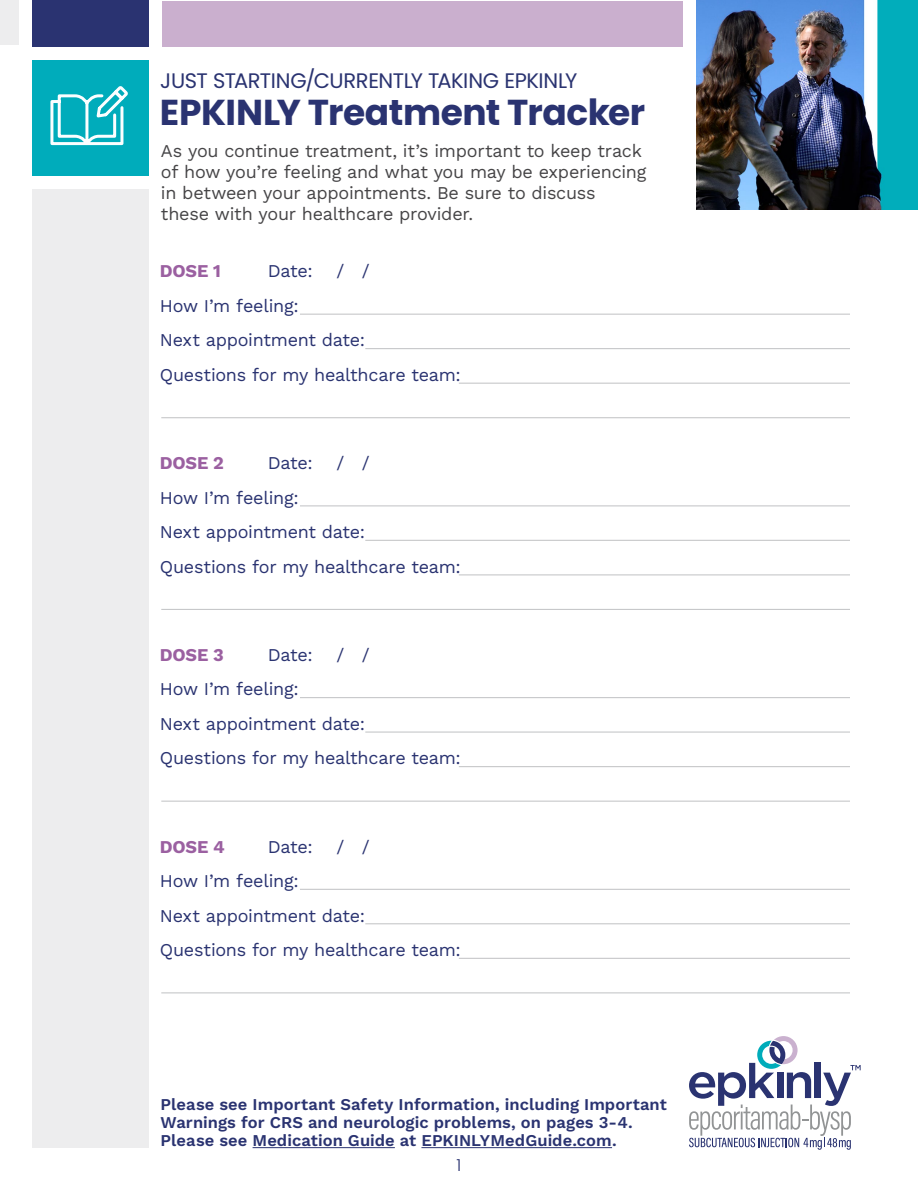
<style>
.page{position:relative;width:918px;height:1188px;background:#fff}
.page>*{position:absolute;margin:0;border:0;box-sizing:border-box;transform-origin:0 0}
.t1{font:700 36px "Poppins";letter-spacing:-.015em;color:#2a3371}
.t2{font:21px "Poppins";letter-spacing:-.02em;color:#2a3371}
.t3{font:18px/34.5px "Work Sans";letter-spacing:-.015em;color:#2a3371}
.t4{font:18px/21px "Work Sans";letter-spacing:-.015em;color:#464547}
.t5{font:700 18px "Work Sans";letter-spacing:-.01em;color:#9b60a1}
.t6{font:600 16.5px/18px "Work Sans";letter-spacing:.005em;color:#2a3371}
.t7{font:300 16.5px "Poppins";color:#2a3371}
</style>
<div class="page">
<svg style="left:689px;top:1036px;width:172px;height:114px"></svg>
<div style="left:32px;top:60px;width:116px;height:116px;background:#00acbb"></div>
<div style="left:0;top:0;width:19px;height:45px;background:#ededee"></div>
<div style="left:32px;top:0;width:116px;height:46px;background:#2a3371"></div>
<div style="left:162px;top:1px;width:520px;height:45px;background:#caafce"></div>
<div style="left:32px;top:189px;width:116px;height:959px;background:#ededee"></div>
<img style="left:696px;top:0;width:222px;height:210px">
<hr style="left:161px;top:417px;width:757px;height:1px;background:#c7c8ca">
<hr style="left:459px;top:383px;width:459px;height:1px;background:#c7c8ca">
<hr style="left:365px;top:348px;width:553px;height:1px;background:#c7c8ca">
<hr style="left:300px;top:314px;width:618px;height:1px;background:#c7c8ca">
<hr style="left:161px;top:801px;width:757px;height:1px;background:#c7c8ca">
<hr style="left:459px;top:766px;width:459px;height:1px;background:#c7c8ca">
<hr style="left:365px;top:732px;width:553px;height:1px;background:#c7c8ca">
<hr style="left:300px;top:697px;width:618px;height:1px;background:#c7c8ca">
<hr style="left:161px;top:609px;width:757px;height:1px;background:#c7c8ca">
<hr style="left:459px;top:574px;width:459px;height:1px;background:#c7c8ca">
<hr style="left:365px;top:540px;width:553px;height:1px;background:#c7c8ca">
<hr style="left:300px;top:505px;width:618px;height:1px;background:#c7c8ca">
<hr style="left:161px;top:992px;width:757px;height:1px;background:#c7c8ca">
<hr style="left:459px;top:958px;width:459px;height:1px;background:#c7c8ca">
<hr style="left:365px;top:923px;width:553px;height:1px;background:#c7c8ca">
<hr style="left:300px;top:889px;width:618px;height:1px;background:#c7c8ca">
<svg style="left:50px;top:86px;width:78px;height:60px"></svg>
<div style="left:850px;top:276px;width:68px;height:740px;background:#fff"></div>
<hr style="left:253px;top:1147px;width:142px;height:1px;background:#2a3371">
<hr style="left:421px;top:1147px;width:191px;height:1px;background:#2a3371">
<p class="t2" style="left:160px;top:69px;width:419px">JUST STARTING/CURRENTLY TAKING EPKINLY</p>
<h1 class="t1" style="left:160px;top:91px;width:487px">EPKINLY Treatment Tracker</h1>
<p class="t4" style="left:161px;top:140px;width:487px">As you continue treatment, it’s important to keep track of how you’re feeling and what you may be experiencing in between your appointments. Be sure to discuss these with your healthcare provider.</p>
<p class="t5" style="left:160px;top:258px;width:63px">DOSE 1</p>
<p class="t3" style="left:268px;top:253px;width:46px">Date:</p>
<p class="t3" style="left:336px;top:253px;width:35px">/ /</p>
<p class="t3" style="left:160px;top:288px;width:302px">How I’m feeling:<br>Next appointment date:<br>Questions for my healthcare team:</p>
<p class="t5" style="left:160px;top:449px;width:66px">DOSE 2</p>
<p class="t3" style="left:268px;top:445px;width:46px">Date:</p>
<p class="t3" style="left:336px;top:445px;width:35px">/ /</p>
<p class="t3" style="left:160px;top:479px;width:302px">How I’m feeling:<br>Next appointment date:<br>Questions for my healthcare team:</p>
<p class="t5" style="left:160px;top:641px;width:65px">DOSE 3</p>
<p class="t3" style="left:268px;top:637px;width:46px">Date:</p>
<p class="t3" style="left:336px;top:637px;width:35px">/ /</p>
<p class="t3" style="left:160px;top:671px;width:302px">How I’m feeling:<br>Next appointment date:<br>Questions for my healthcare team:</p>
<p class="t5" style="left:160px;top:833px;width:66px">DOSE 4</p>
<p class="t3" style="left:268px;top:828px;width:46px">Date:</p>
<p class="t3" style="left:336px;top:828px;width:35px">/ /</p>
<p class="t3" style="left:160px;top:863px;width:302px">How I’m feeling:<br>Next appointment date:<br>Questions for my healthcare team:</p>
<p class="t6" style="left:160px;top:1095px;width:508px">Please see Important Safety Information, including Important<br>Warnings for CRS and neurologic problems, on pages 3-4.<br>Please see Medication Guide at EPKINLYMedGuide.com.</p>
<p class="t7" style="left:457px;top:1155px;width:6px">1</p>
</div>
